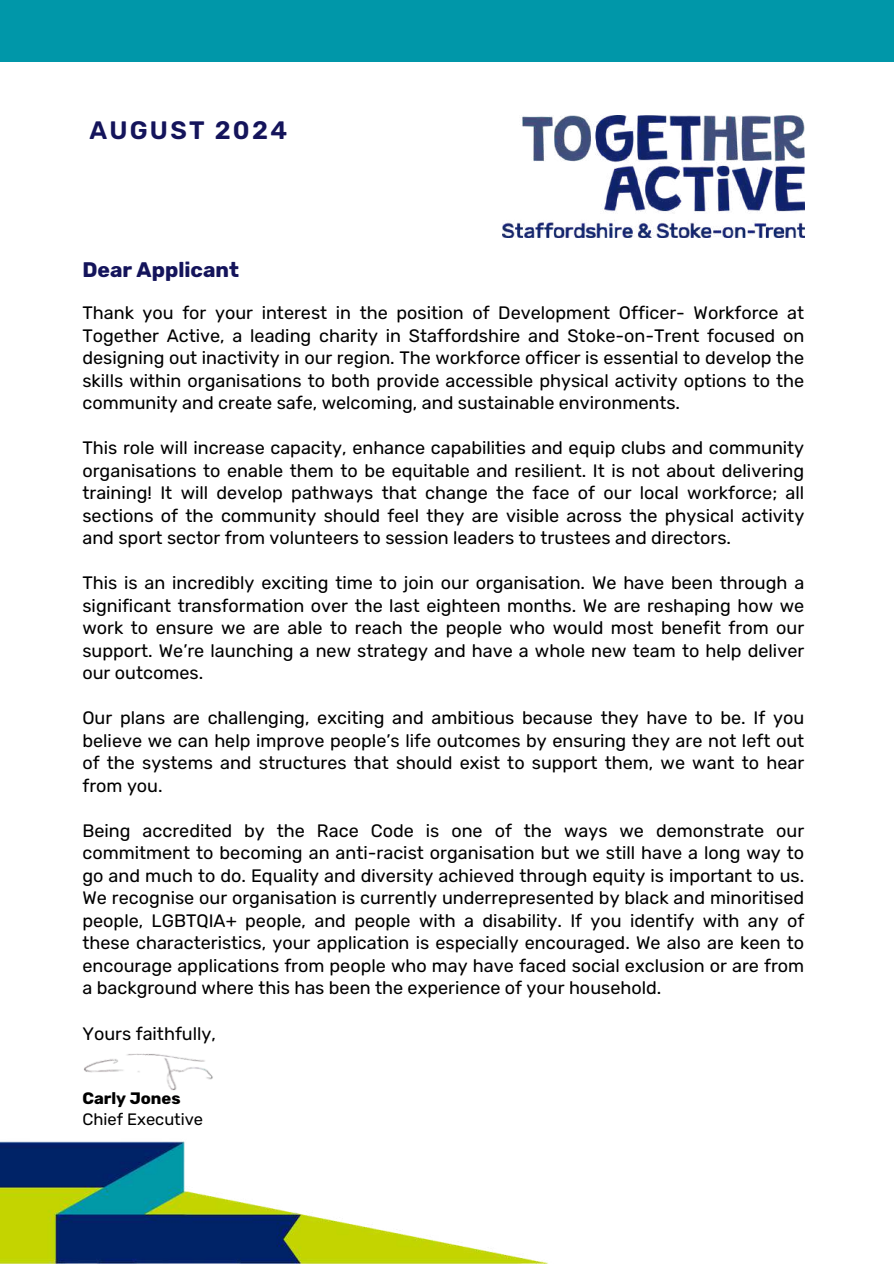
<style>
.page{position:relative;width:894px;height:1264px;background:#fff}
.page>*{position:absolute;margin:0;border:0;box-sizing:border-box;transform-origin:0 0}
.t1{font:600 25.2px "Rubik";letter-spacing:.09em;color:#14145b}
.t2{font:700 21px "Rubik";color:#14145b}
.t3{font:18px/22.5px "Rubik";color:#000;text-align:justify}
.t4{font:16.5px "Rubik";color:#000}
.t5{font:700 16.5px "Rubik";color:#000}
</style>
<div class="page">
<div style="left:0;top:0;width:893px;height:62px;background:#0097a9"></div>
<img style="left:502px;top:116px;width:302px;height:121px">
<img style="left:0;top:1141px;width:548px;height:122px">
<img style="left:84px;top:1053px;width:129px;height:38px">
<h1 class="t1" style="left:89px;top:116px;width:199px">AUGUST 2024</h1>
<p class="t2" style="left:82px;top:257px;width:158px">Dear Applicant</p>
<p class="t3" style="left:82px;top:302px;width:723px">Thank you for your interest in the position of Development Officer- Workforce at Together Active, a leading charity in Staffordshire and Stoke-on-Trent focused on designing out inactivity in our region. The workforce officer is essential to develop the skills within organisations to both provide accessible physical activity options to the community and create safe, welcoming, and sustainable environments.</p>
<p class="t3" style="left:82px;top:437px;width:723px">This role will increase capacity, enhance capabilities and equip clubs and community organisations to enable them to be equitable and resilient. It is not about delivering training! It will develop pathways that change the face of our local workforce; all sections of the community should feel they are visible across the physical activity and sport sector from volunteers to session leaders to trustees and directors.</p>
<p class="t3" style="left:82px;top:572px;width:723px">This is an incredibly exciting time to join our organisation. We have been through a significant transformation over the last eighteen months. We are reshaping how we work to ensure we are able to reach the people who would most benefit from our support. We’re launching a new strategy and have a whole new team to help deliver our outcomes.</p>
<p class="t3" style="left:82px;top:707px;width:723px">Our plans are challenging, exciting and ambitious because they have to be. If you believe we can help improve people’s life outcomes by ensuring they are not left out of the systems and structures that should exist to support them, we want to hear from you.</p>
<p class="t3" style="left:82px;top:819px;width:723px">Being accredited by the Race Code is one of the ways we demonstrate our commitment to becoming an anti-racist organisation but we still have a long way to go and much to do. Equality and diversity achieved through equity is important to us.<br>We recognise our organisation is currently underrepresented by black and minoritised people, LGBTQIA+ people, and people with a disability. If you identify with any of these characteristics, your application is especially encouraged. We also are keen to encourage applications from people who may have faced social exclusion or are from a background where this has been the experience of your household.</p>
<p class="t3" style="left:82px;top:1022px;width:135px">Yours faithfully,</p>
<p class="t5" style="left:82px;top:1088px;width:100px">Carly Jones</p>
<p class="t4" style="left:82px;top:1109px;width:122px">Chief Executive</p>
</div>
